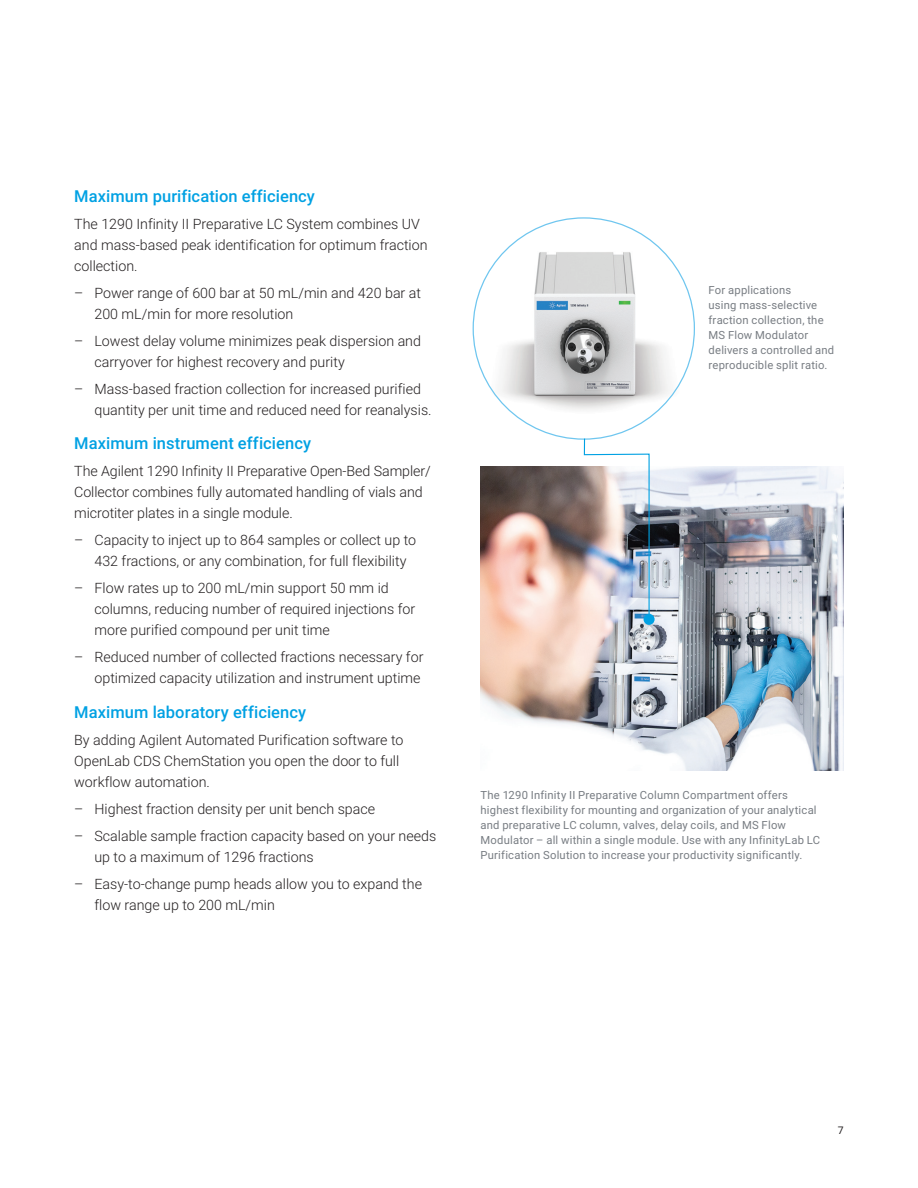
<style>
.page{position:relative;width:918px;height:1188px;background:#fff}
.page>*{position:absolute;margin:0;border:0;box-sizing:border-box;transform-origin:0 0}
.BROCHURE_subhead_blu{font:500 16.5px "Roboto";letter-spacing:.005em;color:#00a1e3}
.BROCHURE_text_black{font:300 14.25px/21px "Roboto";color:#231f20}
.BROCHURE_caption_gra{font:11.25px/15px "Roboto";letter-spacing:.02em;color:#787d83}
.t1{font:10.5px "Roboto";color:#231f20}
</style>
<div class="page">
<img style="left:472px;top:218px;width:223px;height:222px">
<img style="left:481px;top:466px;width:363px;height:304px">
<img style="left:583px;top:437px;width:67px;height:183px">
<div style="left:644px;top:614px;width:11px;height:11px;background:#00a1e3;border-radius:50%"></div>
<p class="BROCHURE_subhead_blu" style="left:74px;top:184px;width:242px">Maximum purification efficiency</p>
<p class="BROCHURE_text_black" style="left:74px;top:213px;width:355px">The 1290 Infinity II Preparative LC System combines UV and mass-based peak identification for optimum fraction collection.</p>
<p class="BROCHURE_text_black" style="left:94px;top:282px;width:328px;text-indent:-20px">– Power range of 600 bar at 50 mL/min and 420 bar at<br>200 mL/min for more resolution</p>
<p class="BROCHURE_text_black" style="left:94px;top:330px;width:328px;text-indent:-20px">– Lowest delay volume minimizes peak dispersion and carryover for highest recovery and purity</p>
<p class="BROCHURE_text_black" style="left:94px;top:378px;width:339px;text-indent:-20px">– Mass-based fraction collection for increased purified quantity per unit time and reduced need for reanalysis.</p>
<p class="BROCHURE_subhead_blu" style="left:74px;top:432px;width:238px">Maximum instrument efficiency</p>
<p class="BROCHURE_text_black" style="left:74px;top:460px;width:358px">The Agilent 1290 Infinity II Preparative Open-Bed Sampler/<br>Collector combines fully automated handling of vials and microtiter plates in a single module.</p>
<p class="BROCHURE_text_black" style="left:94px;top:529px;width:323px;text-indent:-20px">– Capacity to inject up to 864 samples or collect up to<br>432 fractions, or any combination, for full flexibility</p>
<p class="BROCHURE_text_black" style="left:94px;top:577px;width:322px;text-indent:-20px">– Flow rates up to 200 mL/min support 50 mm id columns, reducing number of required injections for more purified compound per unit time</p>
<p class="BROCHURE_text_black" style="left:74px;top:646px;width:351px;text-align:right">– Reduced number of collected fractions necessary for optimized capacity utilization and instrument uptime</p>
<p class="BROCHURE_subhead_blu" style="left:74px;top:700px;width:234px">Maximum laboratory efficiency</p>
<p class="BROCHURE_text_black" style="left:74px;top:729px;width:331px">By adding Agilent Automated Purification software to<br>OpenLab CDS ChemStation you open the door to full workflow automation.</p>
<p class="BROCHURE_text_black" style="left:74px;top:798px;width:302px">– Highest fraction density per unit bench space</p>
<p class="BROCHURE_text_black" style="left:94px;top:825px;width:343px;text-indent:-20px">– Scalable sample fraction capacity based on your needs up to a maximum of 1296 fractions</p>
<p class="BROCHURE_text_black" style="left:94px;top:873px;width:329px;text-indent:-20px">– Easy-to-change pump heads allow you to expand the flow range up to 200 mL/min</p>
<p class="BROCHURE_caption_gra" style="left:709px;top:282px;width:127px">For applications<br>using mass-selective fraction collection, the<br>MS Flow Modulator delivers a controlled and reproducible split ratio.</p>
<p class="BROCHURE_caption_gra" style="left:481px;top:787px;width:341px">The 1290 Infinity II Preparative Column Compartment offers highest flexibility for mounting and organization of your analytical and preparative LC column, valves, delay coils, and MS Flow Modulator – all within a single module. Use with any InfinityLab LC Purification Solution to increase your productivity significantly.</p>
<p class="t1" style="left:838px;top:1123px;width:7px">7</p>
</div>
